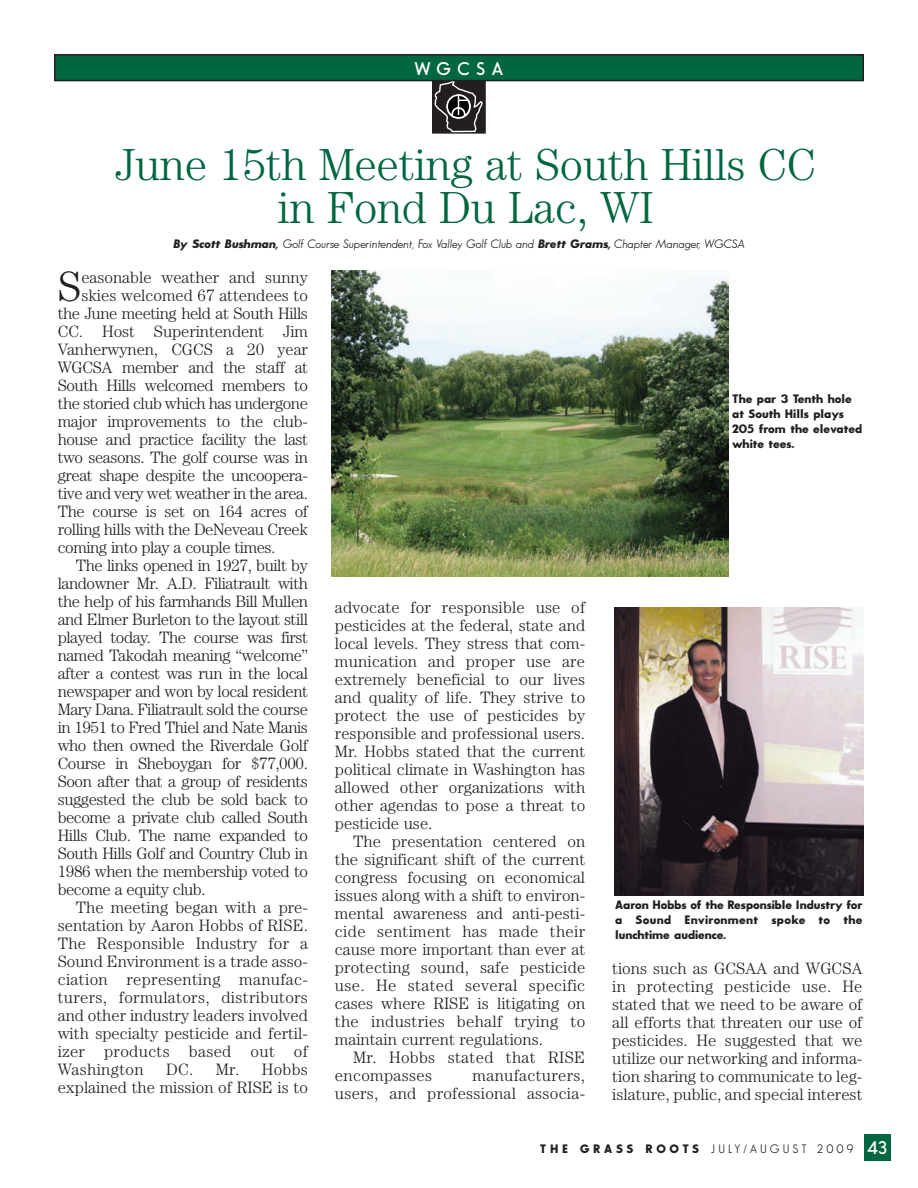
<style>
.page{position:relative;width:918px;height:1188px;background:#fff}
.page>*{position:absolute;margin:0;border:0;box-sizing:border-box;transform-origin:0 0}
.t1{font:300 45px/43.5px "Century";letter-spacing:-.005em;color:#00673e;text-align:center}
.t2{font:300 42.6px "Century";color:#231f20}
.t3{font:600 18px "Sans Serif FLF";letter-spacing:.345em;color:#fff}
.t4{font:300 16.5px/18px "Century";letter-spacing:-.025em;color:#231f20;text-align:justify}
.t5{font:300 16.5px/18px "Century";color:#231f20;text-align:right}
.t6{font:300 16.5px/18px "Century";letter-spacing:.02em;color:#231f20}
.t7{font:300 16.5px/18px "Century";letter-spacing:.015em;color:#231f20;text-align:right}
.t8{font:300 16.5px "Century";letter-spacing:-.005em;color:#231f20}
.t9{font:700 12px/15px "Sans Serif FLF";color:#231f20}
.t10{font:italic 12px "Sans Serif FLF";color:#231f20}
.t11{font:12px "Sans Serif FLF";letter-spacing:.26em;color:#231f20}
.s1{font-weight:700}
.s2{font-weight:600;font-size:18px;color:#fff}
</style>
<div class="page">
<svg style="left:432px;top:81px;width:54px;height:53px;background:#3f3c3d"></svg>
<div style="left:446px;top:94px;width:25px;height:25px;border:1px solid #fff;border-radius:50%"></div>
<div style="left:864px;top:1134px;width:27px;height:27px;background:#00673e"></div>
<div style="left:55px;top:55px;width:808px;height:26px;background:#00673e"></div>
<div style="left:54px;top:54px;width:810px;height:27px;border:2px solid #231f20"></div>
<img style="left:332px;top:270px;width:396px;height:307px">
<img style="left:614px;top:608px;width:250px;height:287px">
<p class="t3" style="left:414px;top:58px;width:91px">WGCSA</p>
<h1 class="t1" style="left:115px;top:146px;width:702px">June 15th Meeting at South Hills CC in Fond Du Lac, WI</h1>
<p class="t10" style="left:173px;top:237px;width:574px"><span class="s1">By Scott Bushman,</span> Golf Course Superintendent, Fox Valley Golf Club and <span class="s1">Brett Grams,</span> Chapter Manager, WGCSA</p>
<h2 class="t2" style="left:58px;top:272px;width:25px">S</h2>
<p class="t5" style="left:81px;top:270px;width:228px">easonable weather and sunny</p>
<p class="t5" style="left:81px;top:288px;width:228px">skies welcomed 67 attendees to</p>
<p class="t4" style="left:58px;top:306px;width:252px">the June meeting held at South Hills</p>
<p class="t8" style="left:58px;top:326px;width:252px">CC. Host Superintendent Jim</p>
<p class="t8" style="left:58px;top:344px;width:252px">Vanherwynen, CGCS a 20 year</p>
<p class="t4" style="left:58px;top:360px;width:252px">WGCSA member and the staff at</p>
<p class="t4" style="left:58px;top:378px;width:252px">South Hills welcomed members to</p>
<p class="t4" style="left:58px;top:396px;width:252px">the storied club which has undergone</p>
<p class="t4" style="left:58px;top:414px;width:252px">major improvements to the club-</p>
<p class="t4" style="left:58px;top:432px;width:252px">house and practice facility the last</p>
<p class="t4" style="left:58px;top:450px;width:252px">two seasons. The golf course was in</p>
<p class="t4" style="left:58px;top:468px;width:252px">great shape despite the uncoopera-</p>
<p class="t4" style="left:58px;top:486px;width:252px">tive and very wet weather in the area.</p>
<p class="t4" style="left:58px;top:504px;width:252px">The course is set on 164 acres of</p>
<p class="t4" style="left:58px;top:522px;width:252px">rolling hills with the DeNeveau Creek</p>
<p class="t4" style="left:58px;top:540px;width:219px">coming into play a couple times.</p>
<p class="t4" style="left:76px;top:558px;width:234px">The links opened in 1927, built by</p>
<p class="t4" style="left:58px;top:576px;width:252px">landowner Mr. A.D. Filiatrault with</p>
<p class="t4" style="left:58px;top:594px;width:252px">the help of his farmhands Bill Mullen</p>
<p class="t4" style="left:58px;top:612px;width:252px">and Elmer Burleton to the layout still</p>
<p class="t4" style="left:58px;top:630px;width:252px">played today. The course was first</p>
<p class="t4" style="left:58px;top:648px;width:252px">named Takodah meaning “welcome”</p>
<p class="t4" style="left:58px;top:666px;width:252px">after a contest was run in the local</p>
<p class="t4" style="left:58px;top:684px;width:252px">newspaper and won by local resident</p>
<p class="t4" style="left:58px;top:702px;width:252px">Mary Dana. Filiatrault sold the course</p>
<p class="t4" style="left:58px;top:720px;width:252px">in 1951 to Fred Thiel and Nate Manis</p>
<p class="t4" style="left:58px;top:738px;width:252px">who then owned the Riverdale Golf</p>
<p class="t4" style="left:58px;top:756px;width:252px">Course in Sheboygan for $77,000.</p>
<p class="t4" style="left:58px;top:774px;width:252px">Soon after that a group of residents</p>
<p class="t4" style="left:58px;top:792px;width:252px">suggested the club be sold back to</p>
<p class="t4" style="left:58px;top:810px;width:252px">become a private club called South</p>
<p class="t4" style="left:58px;top:828px;width:252px">Hills Club. The name expanded to</p>
<p class="t4" style="left:58px;top:846px;width:252px">South Hills Golf and Country Club in</p>
<p class="t4" style="left:58px;top:864px;width:252px">1986 when the membership voted to</p>
<p class="t4" style="left:58px;top:882px;width:149px">become a equity club.</p>
<p class="t5" style="left:76px;top:900px;width:234px">The meeting began with a pre-</p>
<p class="t5" style="left:58px;top:918px;width:252px">sentation by Aaron Hobbs of RISE.</p>
<p class="t7" style="left:58px;top:936px;width:252px">The Responsible Industry for a</p>
<p class="t5" style="left:58px;top:954px;width:252px">Sound Environment is a trade asso-</p>
<p class="t6" style="left:58px;top:972px;width:252px">ciation representing manufac-</p>
<p class="t6" style="left:58px;top:990px;width:252px">turers, formulators, distributors</p>
<p class="t5" style="left:58px;top:1008px;width:252px">and other industry leaders involved</p>
<p class="t5" style="left:58px;top:1026px;width:252px">with specialty pesticide and fertil-</p>
<p class="t6" style="left:58px;top:1044px;width:252px">izer products based out of</p>
<p class="t6" style="left:58px;top:1062px;width:87px">Washington</p>
<p class="t4" style="left:166px;top:1062px;width:75px">DC. Mr.</p>
<p class="t5" style="left:58px;top:1062px;width:252px">Hobbs<br>explained the mission of RISE is to</p>
<p class="t9" style="left:732px;top:391px;width:131px">The par 3 Tenth hole at South Hills plays<br>205 from the elevated white tees.</p>
<p class="t4" style="left:335px;top:599px;width:252px">advocate for responsible use of pesticides at the federal, state and local levels. They stress that com&shy;munication and proper use are extremely beneficial to our lives and quality of life. They strive to protect the use of pesticides by responsible and professional users.<br>Mr. Hobbs stated that the current political climate in Washington has allowed other organizations with other agendas to pose a threat to pesticide use.</p>
<p class="t4" style="left:335px;top:833px;width:252px;text-indent:18px">The presentation centered on the significant shift of the current congress focusing on economical issues along with a shift to environ&shy;mental awareness and anti-pesti&shy;cide sentiment has made their cause more important than ever at protecting sound, safe pesticide use. He stated several specific cases where RISE is litigating on the industries behalf trying to maintain current regulations.</p>
<p class="t6" style="left:335px;top:1049px;width:252px;text-indent:18px">Mr. Hobbs stated that RISE encompasses</p>
<p class="t7" style="left:335px;top:1067px;width:252px">manufacturers,<br>users, and professional associa-</p>
<p class="t9" style="left:615px;top:897px;width:249px;text-align:justify">Aaron Hobbs of the Responsible Industry for a Sound Environment spoke to the lunchtime audience.</p>
<p class="t4" style="left:612px;top:961px;width:252px">tions such as GCSAA and WGCSA in protecting pesticide use. He stated that we need to be aware of all efforts that threaten our use of pesticides. He suggested that we utilize our networking and informa&shy;tion sharing to communicate to leg&shy;islature, public, and special interest</p>
<p class="t11" style="left:540px;top:1142px;width:350px"><span class="s1">THE GRASS ROOTS</span> JULY/AUGUST 2009 <span class="s2">43</span></p>
</div>
